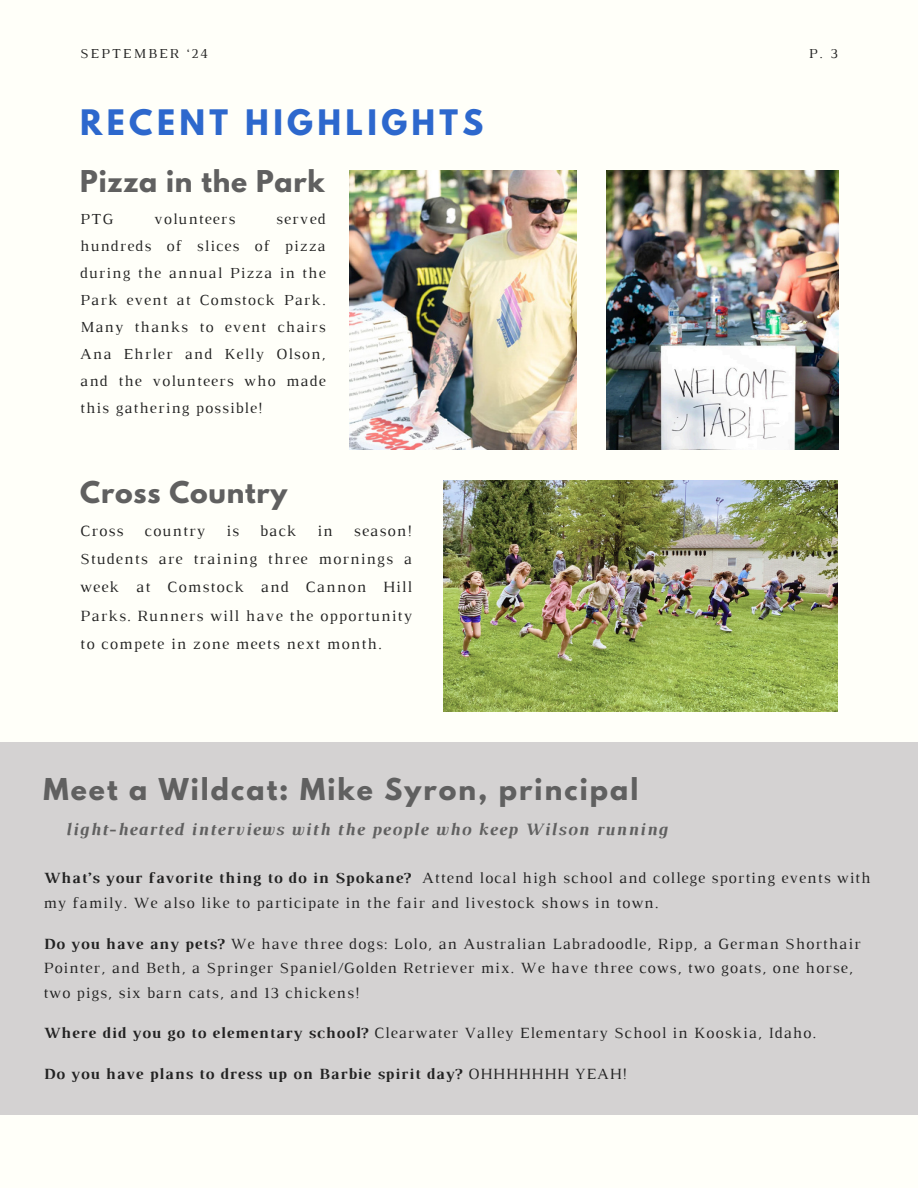
<style>
.page{position:relative;width:918px;height:1188px;background:#fffff9}
.page>*{position:absolute;margin:0;border:0;box-sizing:border-box;transform-origin:0 0}
.t1{font:700 31.2px "League Spartan";letter-spacing:.14em;color:#2d68cd}
.t2{font:700 26.7px "League Spartan";letter-spacing:.08em;color:#606060}
.t3{font:700 26.7px "League Spartan";letter-spacing:.03em;color:#606060}
.t4{font:italic 700 17.7px "Luthier";letter-spacing:.06em;color:#606060}
.t5{font:15.9px/28.2px "Luthier";letter-spacing:.06em;color:#222}
.t6{font:700 15.9px "Luthier";letter-spacing:.06em;color:#222}
.t7{font:15.6px/27px "Luthier";letter-spacing:.07em;color:#222;text-align:justify}
.t8{font:13.95px "Luthier";letter-spacing:.14em;color:#222}
.s1{font-weight:700}
.s2{font-weight:400}
</style>
<div class="page">
<img style="left:349px;top:170px;width:227px;height:279px">
<img style="left:444px;top:481px;width:393px;height:231px">
<div style="left:0;top:743px;width:918px;height:372px;background:#d4d2d2"></div>
<img style="left:606px;top:170px;width:232px;height:279px">
<h4 class="t8" style="left:80px;top:49px;width:129px">SEPTEMBER ‘24</h4>
<h4 class="t8" style="left:809px;top:49px;width:31px">P. 3</h4>
<h1 class="t1" style="left:80px;top:107px;width:405px">RECENT HIGHLIGHTS</h1>
<h2 class="t3" style="left:80px;top:168px;width:246px">Pizza in the Park</h2>
<p class="t7" style="left:80px;top:207px;width:35px">PTG</p>
<p class="t7" style="left:154px;top:207px;width:83px">volunteers</p>
<p class="t7" style="left:80px;top:207px;width:247px;text-indent:196px">served hundreds of slices of pizza during the annual Pizza in the Park event at Comstock Park.<br>Many thanks to event chairs Ana Ehrler and Kelly Olson, and the volunteers who made this gathering possible!</p>
<h2 class="t3" style="left:80px;top:479px;width:209px">Cross Country</h2>
<p class="t5" style="left:80px;top:518px;width:45px">Cross</p>
<p class="t5" style="left:145px;top:518px;width:62px">country</p>
<p class="t5" style="left:226px;top:518px;width:14px">is</p>
<p class="t5" style="left:260px;top:518px;width:38px">back</p>
<p class="t5" style="left:318px;top:518px;width:17px">in</p>
<p class="t5" style="left:80px;top:518px;width:333px;text-align:justify;text-indent:274px">season!<br>Students are training three mornings a week at Comstock and Cannon Hill Parks. Runners will have the opportunity to compete in zone meets next month.</p>
<p class="t2" style="left:43px;top:776px;width:596px">Meet a Wildcat: Mike Syron, principal</p>
<p class="t4" style="left:65px;top:822px;width:603px">light-hearted interviews with the people who keep Wilson running</p>
<h2 class="t5" style="left:43px;top:867px;width:829px;line-height:24.8px"><span class="s1">What’s your favorite thing to do in Spokane?</span> Attend local high school and college sporting events with my family. We also like to participate in the fair and livestock shows in town.</h2>
<h3 class="t5" style="left:43px;top:932px;width:819px;line-height:24.8px"><span class="s1">Do you have any pets?</span> We have three dogs: Lolo, an Australian Labradoodle, Ripp, a German Shorthair<br>Pointer, and Beth, a Springer Spaniel/Golden Retriever mix. We have three cows, two goats, one horse, two pigs, six barn cats, and 13 chickens!</h3>
<p class="t5" style="left:43px;top:1020px;width:774px"><span class="s1">Where did you go to elementary school?</span> Clearwater Valley Elementary School in Kooskia, Idaho.</p>
<p class="t6" style="left:43px;top:1068px;width:585px">Do you have plans to dress up on Barbie spirit day? <span class="s2">OHHHHHHH YEAH!</span></p>
</div>
